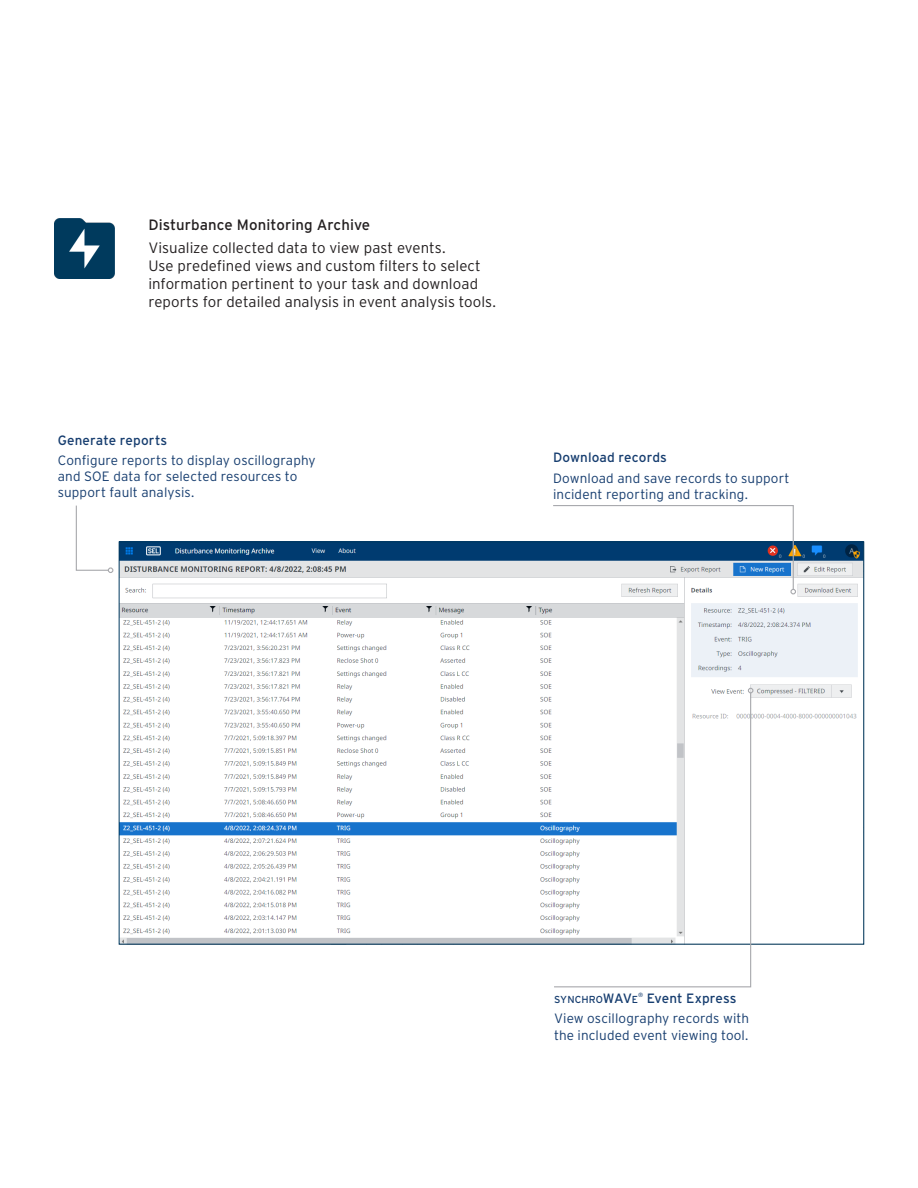
<style>
.page{position:relative;width:918px;height:1188px;background:#fff}
.page>*{position:absolute;margin:0;border:0;box-sizing:border-box;transform-origin:0 0}
.Body_Copy___p{font:300 15px/18px "Interstate Poly";letter-spacing:.005em;color:#231f20}
.Body_Sub___h3{font:15px "Interstate Poly";letter-spacing:.005em;color:#231f20}
.Captions_Callouts{font:300 13.5px/16.2px "Interstate Poly";letter-spacing:.01em;color:#163d6f}
.Captions_Callouts-2{font:13.5px "Interstate Poly";letter-spacing:.01em;color:#163d6f}
.Captions_Callouts-3{font:10.2px "Interstate Poly";letter-spacing:.01em;color:#163d6f}
.s1{font-size:13.5px}
</style>
<div class="page">
<img style="left:54px;top:218px;width:60px;height:60px">
<img style="left:121px;top:544px;width:741px;height:398px">
<svg style="left:552px;top:505px;width:244px;height:89px"></svg>
<svg style="left:553px;top:692px;width:199px;height:296px"></svg>
<svg style="left:748px;top:688px;width:5px;height:5px"></svg>
<svg style="left:75px;top:505px;width:38px;height:68px"></svg>
<p class="Body_Sub___h3" style="left:148px;top:214px;width:223px">Disturbance Monitoring Archive</p>
<p class="Body_Copy___p" style="left:148px;top:238px;width:349px">Visualize collected data to view past events.<br>Use predefined views and custom filters to select information pertinent to your task and download reports for detailed analysis in event analysis tools.</p>
<p class="Captions_Callouts-2" style="left:58px;top:430px;width:111px">Generate reports</p>
<p class="Captions_Callouts" style="left:58px;top:451px;width:259px">Configure reports to display oscillography and SOE data for selected resources to support fault analysis.</p>
<p class="Captions_Callouts-2" style="left:553px;top:448px;width:115px">Download records</p>
<p class="Captions_Callouts" style="left:553px;top:469px;width:238px">Download and save records to support incident reporting and tracking.</p>
<p class="Captions_Callouts-3" style="left:554px;top:992px;width:86px">SYNCHRO<span class="s1">WAV</span>E</p>
<p class="Captions_Callouts-2" style="left:638px;top:988px;width:100px"><sup>®</sup> Event Express</p>
<p class="Captions_Callouts" style="left:554px;top:1010px;width:197px">View oscillography records with the included event viewing tool.</p>
</div>
